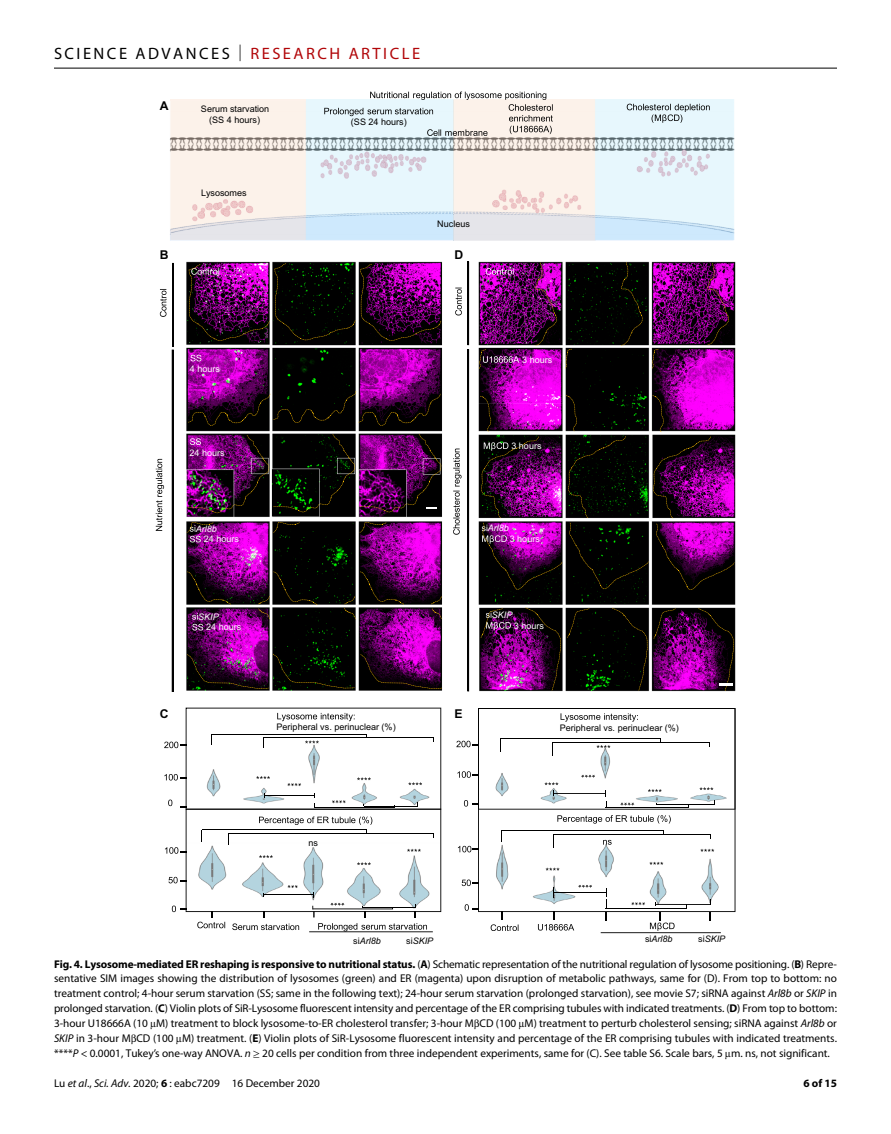
<style>
.page{position:relative;width:891px;height:1134px;background:#fff}
.page>*{position:absolute;margin:0;border:0;box-sizing:border-box;transform-origin:0 0}
.t1{font:16.5px "Myriad Pro";letter-spacing:.15em;color:#000}
.t2{font:700 12.15px "Arial";color:#000}
.t3{font:11.25px/15px "Myriad Pro";color:#000;text-align:justify}
.t4{font:700 11.25px "Myriad Pro";color:#000}
.t5{font:9px/10.8px "Arial";color:#000;text-align:center}
.t6{font:9px "Arial";color:#fff}
.t7{font:italic 9px "Arial";color:#000}
.t8{font:italic 9px "Arial";color:#fff}
.s1{font-weight:300}
.s2{color:#b10508}
.s3{font-style:normal}
.s4{font-weight:700}
.s5{font-style:italic}
</style>
<div class="page">
<hr style="left:54px;top:68px;width:783px;height:1px;background:#000">
<img style="left:172px;top:100px;width:563px;height:811px">
<img style="left:170px;top:100px;width:563px;height:141px">
<hr style="left:170px;top:99px;width:136px;height:1px;background:#fdf2eb">
<svg style="left:306px;top:92px;width:427px;height:148px;background:#dfe7eb"></svg>
<svg style="left:190px;top:355px;width:11px;height:6px"></svg>
<svg style="left:188px;top:391px;width:253px;height:35px;background:#23091f"></svg>
<svg style="left:189px;top:263px;width:252px;height:78px;background:#3e0b3b"></svg>
<svg style="left:156px;top:263px;width:18px;height:429px"></svg>
<svg style="left:192px;top:613px;width:11px;height:18px"></svg>
<svg style="left:186px;top:434px;width:255px;height:108px;background:#491947"></svg>
<svg style="left:187px;top:572px;width:44px;height:33px"></svg>
<svg style="left:258px;top:572px;width:59px;height:47px;background:#271d24"></svg>
<svg style="left:187px;top:654px;width:167px;height:35px;background:#240e22"></svg>
<svg style="left:344px;top:572px;width:60px;height:47px;background:#391e35"></svg>
<svg style="left:360px;top:654px;width:82px;height:35px;background:#41023e"></svg>
<svg style="left:431px;top:596px;width:11px;height:23px"></svg>
<svg style="left:652px;top:349px;width:7px;height:19px"></svg>
<svg style="left:565px;top:349px;width:7px;height:19px"></svg>
<svg style="left:479px;top:349px;width:40px;height:20px"></svg>
<svg style="left:654px;top:608px;width:22px;height:31px"></svg>
<svg style="left:567px;top:608px;width:22px;height:30px"></svg>
<svg style="left:612px;top:608px;width:35px;height:83px;background:#030300"></svg>
<svg style="left:481px;top:608px;width:30px;height:30px"></svg>
<svg style="left:525px;top:608px;width:36px;height:83px;background:#370334"></svg>
<svg style="left:486px;top:268px;width:28px;height:7px"></svg>
<svg style="left:535px;top:263px;width:22px;height:83px;background:#630a5e"></svg>
<svg style="left:621px;top:262px;width:22px;height:84px;background:#080802"></svg>
<svg style="left:707px;top:263px;width:22px;height:82px;background:#62035c"></svg>
<svg style="left:453px;top:262px;width:16px;height:429px"></svg>
<svg style="left:480px;top:395px;width:255px;height:195px;background:#4b1449"></svg>
<svg style="left:698px;top:608px;width:36px;height:83px;background:#390636"></svg>
<svg style="left:478px;top:824px;width:257px;height:88px"></svg>
<svg style="left:462px;top:880px;width:17px;height:6px"></svg>
<svg style="left:458px;top:846px;width:21px;height:6px"></svg>
<svg style="left:465px;top:904px;width:13px;height:7px"></svg>
<hr style="left:501px;top:830px;width:162px;height:1px;background:#000">
<hr style="left:656px;top:904px;width:54px;height:1px;background:#000">
<hr style="left:606px;top:908px;width:80px;height:1px;background:#000">
<svg style="left:631px;top:902px;width:14px;height:3px"></svg>
<svg style="left:701px;top:849px;width:13px;height:3px"></svg>
<svg style="left:650px;top:862px;width:13px;height:3px"></svg>
<svg style="left:546px;top:868px;width:13px;height:3px"></svg>
<svg style="left:603px;top:840px;width:9px;height:5px"></svg>
<hr style="left:554px;top:892px;width:52px;height:1px;background:#000">
<svg style="left:578px;top:885px;width:14px;height:3px"></svg>
<svg style="left:605px;top:888px;width:2px;height:33px"></svg>
<svg style="left:709px;top:912px;width:2px;height:9px"></svg>
<svg style="left:538px;top:911px;width:36px;height:20px"></svg>
<svg style="left:650px;top:912px;width:25px;height:19px"></svg>
<hr style="left:601px;top:932px;width:120px;height:1px;background:#000">
<svg style="left:491px;top:911px;width:28px;height:20px"></svg>
<hr style="left:309px;top:931px;width:124px;height:1px;background:#000">
<svg style="left:164px;top:708px;width:277px;height:223px"></svg>
<svg style="left:456px;top:708px;width:279px;height:116px"></svg>
<hr style="left:554px;top:834px;width:156px;height:1px;background:#000">
<svg style="left:553px;top:835px;width:1px;height:13px"></svg>
<h1 class="t1" style="left:54px;top:40px;width:368px">SCIENCE ADVANCES <span class="s1">|</span> <span class="s2">RESEARCH ARTICLE</span></h1>
<p class="t2" style="left:160px;top:99px;width:10px">A</p>
<p class="t5" style="left:201px;top:104px;width:70px">Serum starvation (SS 4 hours)</p>
<p class="t5" style="left:201px;top:188px;width:47px">Lysosomes</p>
<p class="t5" style="left:351px;top:117px;width:57px">(SS 24 hours)</p>
<p class="t5" style="left:437px;top:219px;width:34px">Nucleus</p>
<p class="t2" style="left:160px;top:247px;width:10px">B</p>
<p class="t2" style="left:455px;top:247px;width:10px">D</p>
<p class="t6" style="left:190px;top:363px;width:32px">4 hours</p>
<p class="t6" style="left:190px;top:447px;width:37px">24 hours</p>
<p class="t6" style="left:522px;top:354px;width:32px">3 hours</p>
<p class="t6" style="left:511px;top:440px;width:32px">3 hours</p>
<p class="t8" style="left:196px;top:523px;width:23px">Arl8b</p>
<p class="t8" style="left:488px;top:523px;width:23px">Arl8b</p>
<p class="t6" style="left:204px;top:533px;width:37px">24 hours</p>
<p class="t6" style="left:510px;top:533px;width:32px">3 hours</p>
<p class="t8" style="left:198px;top:611px;width:22px">SKIP</p>
<p class="t8" style="left:492px;top:609px;width:22px">SKIP</p>
<p class="t6" style="left:206px;top:621px;width:37px">24 hours</p>
<p class="t2" style="left:160px;top:706px;width:10px">C</p>
<p class="t2" style="left:455px;top:706px;width:10px">E</p>
<p class="t6" style="left:514px;top:620px;width:32px">3 hours</p>
<p class="t5" style="left:277px;top:722px;width:121px">Peripheral vs. perinuclear (%)</p>
<p class="t5" style="left:560px;top:722px;width:121px">Peripheral vs. perinuclear (%)</p>
<p class="t5" style="left:308px;top:838px;width:11px">ns</p>
<p class="t7" style="left:353px;top:936px;width:29px"><span class="s3">si</span>Arl8b</p>
<p class="t7" style="left:406px;top:936px;width:29px"><span class="s3">si</span>SKIP</p>
<p class="t7" style="left:645px;top:934px;width:29px"><span class="s3">si</span>Arl8b</p>
<p class="t7" style="left:698px;top:934px;width:29px"><span class="s3">si</span>SKIP</p>
<p class="t3" style="left:54px;top:956px;width:785px"><span class="s4">Fig. 4. Lysosome-mediated ER reshaping is responsive to nutritional status.</span> (<span class="s4">A</span>) Schematic representation of the nutritional regulation of lysosome positioning. (<span class="s4">B</span>) Repre&shy;sentative SIM images showing the distribution of lysosomes (green) and ER (magenta) upon disruption of metabolic pathways, same for (D). From top to bottom: no treatment control; 4-hour serum starvation (SS; same in the following text); 24-hour serum starvation (prolonged starvation), see movie S7; siRNA against <span class="s5">Arl8b</span> or <span class="s5">SKIP</span> in prolonged starvation. (<span class="s4">C</span>) Violin plots of SiR-Lysosome fluorescent intensity and percentage of the ER comprising tubules with indicated treatments. (<span class="s4">D</span>) From top to bottom:<br>3-hour U18666A (10 M) treatment to block lysosome-to-ER cholesterol transfer; 3-hour M CD (100 M) treatment to perturb cholesterol sensing; siRNA against <span class="s5">Arl8b</span> or <span class="s5">SKIP</span> in 3-hour M CD (100 M) treatment. (<span class="s4">E</span>) Violin plots of SiR-Lysosome fluorescent intensity and percentage of the ER comprising tubules with indicated treatments. ****<span class="s5">P</span> &lt; 0.0001, Tukey’s one-way ANOVA. <span class="s5">n</span> ≥ 20 cells per condition from three independent experiments, same for (C). See table S6. Scale bars, 5 m. ns, not significant.</p>
<p class="t3" style="left:54px;top:1076px;width:268px">Lu <span class="s5">et al</span>., <span class="s5">Sci. Adv.</span> 2020; <span class="s4">6</span> : eabc7209 16 December 2020</p>
<p class="t4" style="left:803px;top:1074px;width:35px">6 of 15</p>
</div>
